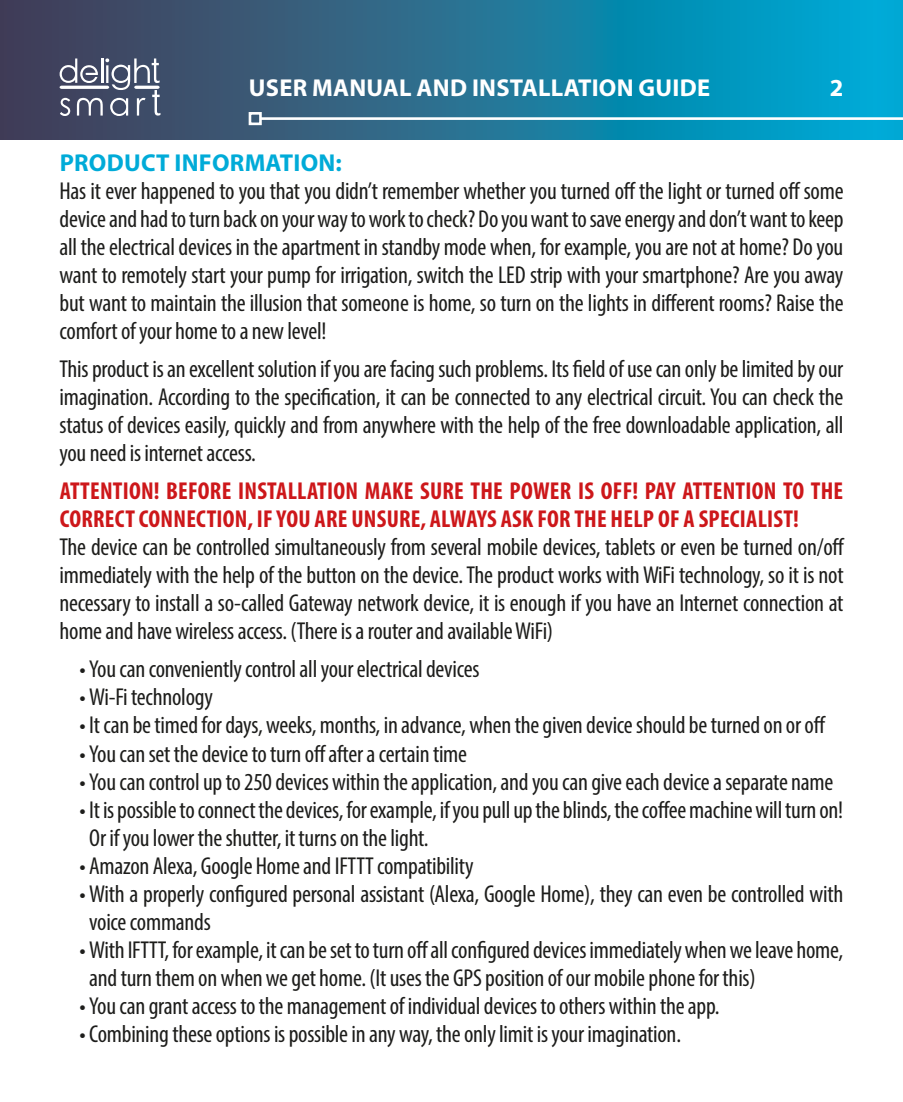
<style>
.page{position:relative;width:903px;height:1102px;background:#fff}
.page>*{position:absolute;margin:0;border:0;box-sizing:border-box;transform-origin:0 0}
.t1{font:condensed 24.5px/28px "Myriad Pro";letter-spacing:-.01em;color:#1d1d1b;text-align:justify}
.t2{font:700 condensed 24.5px/28px "Myriad Pro";letter-spacing:.01em;color:#cd171a}
.t3{font:700 24.5px "Myriad Pro";letter-spacing:.01em;color:#fff}
.t4{font:700 24.5px "Myriad Pro";letter-spacing:.01em;color:#00abd8}
</style>
<div class="page">
<svg style="left:0;top:0;width:873px;height:139px;background:#217294"></svg>
<div style="left:873px;top:0;width:30px;height:139px;background:#00a9d6"></div>
<svg style="left:60px;top:58px;width:100px;height:58px"></svg>
<hr style="left:260px;top:117px;width:643px;height:3px;background:#fff">
<div style="left:249px;top:112px;width:13px;height:13px;border:3px solid #fff"></div>
<p class="t3" style="left:249px;top:72px;width:463px">USER MANUAL AND INSTALLATION GUIDE</p>
<p class="t3" style="left:830px;top:71px;width:15px">2</p>
<p class="t4" style="left:60px;top:147px;width:284px">PRODUCT INFORMATION:</p>
<p class="t1" style="left:60px;top:177px;width:785px">Has it ever happened to you that you didn’t remember whether you turned off the light or turned off some device and had to turn back on your way to work to check? Do you want to save energy and don’t want to keep all the electrical devices in the apartment in standby mode when, for example, you are not at home? Do you want to remotely start your pump for irrigation, switch the LED strip with your smartphone? Are you away but want to maintain the illusion that someone is home, so turn on the lights in different rooms? Raise the comfort of your home to a new level!</p>
<p class="t1" style="left:60px;top:355px;width:785px">This product is an excellent solution if you are facing such problems. Its field of use can only be limited by our imagination. According to the specification, it can be connected to any electrical circuit. You can check the status of devices easily, quickly and from anywhere with the help of the free downloadable application, all you need is internet access.</p>
<p class="t2" style="left:60px;top:476px;width:785px">ATTENTION! BEFORE INSTALLATION MAKE SURE THE POWER IS OFF! PAY ATTENTION TO THE<br>CORRECT CONNECTION, IF YOU ARE UNSURE, ALWAYS ASK FOR THE HELP OF A SPECIALIST!</p>
<p class="t1" style="left:60px;top:533px;width:786px">The device can be controlled simultaneously from several mobile devices, tablets or even be turned on/off immediately with the help of the button on the device. The product works with WiFi technology, so it is not necessary to install a so-called Gateway network device, it is enough if you have an Internet connection at home and have wireless access. (There is a router and available WiFi)</p>
<p class="t1" style="left:79px;top:655px;width:402px">• You can conveniently control all your electrical devices</p>
<p class="t1" style="left:79px;top:683px;width:135px">• Wi-Fi technology</p>
<p class="t1" style="left:79px;top:711px;width:748px">• It can be timed for days, weeks, months, in advance, when the given device should be turned on or off</p>
<p class="t1" style="left:79px;top:739px;width:389px">• You can set the device to turn off after a certain time</p>
<p class="t1" style="left:79px;top:767px;width:755px">• You can control up to 250 devices within the application, and you can give each device a separate name</p>
<p class="t1" style="left:89px;top:795px;width:755px;text-indent:-10px">• It is possible to connect the devices, for example, if you pull up the blinds, the coffee machine will turn on!<br>Or if you lower the shutter, it turns on the light.</p>
<p class="t1" style="left:79px;top:851px;width:396px">• Amazon Alexa, Google Home and IFTTT compatibility</p>
<p class="t1" style="left:89px;top:879px;width:755px;text-indent:-10px">• With a properly configured personal assistant (Alexa, Google Home), they can even be controlled with voice commands</p>
<p class="t1" style="left:89px;top:935px;width:755px;text-indent:-10px">• With IFTTT, for example, it can be set to turn off all configured devices immediately when we leave home, and turn them on when we get home. (It uses the GPS position of our mobile phone for this)</p>
<p class="t1" style="left:79px;top:991px;width:642px">• You can grant access to the management of individual devices to others within the app.</p>
<p class="t1" style="left:79px;top:1019px;width:603px">• Combining these options is possible in any way, the only limit is your imagination.</p>
</div>
